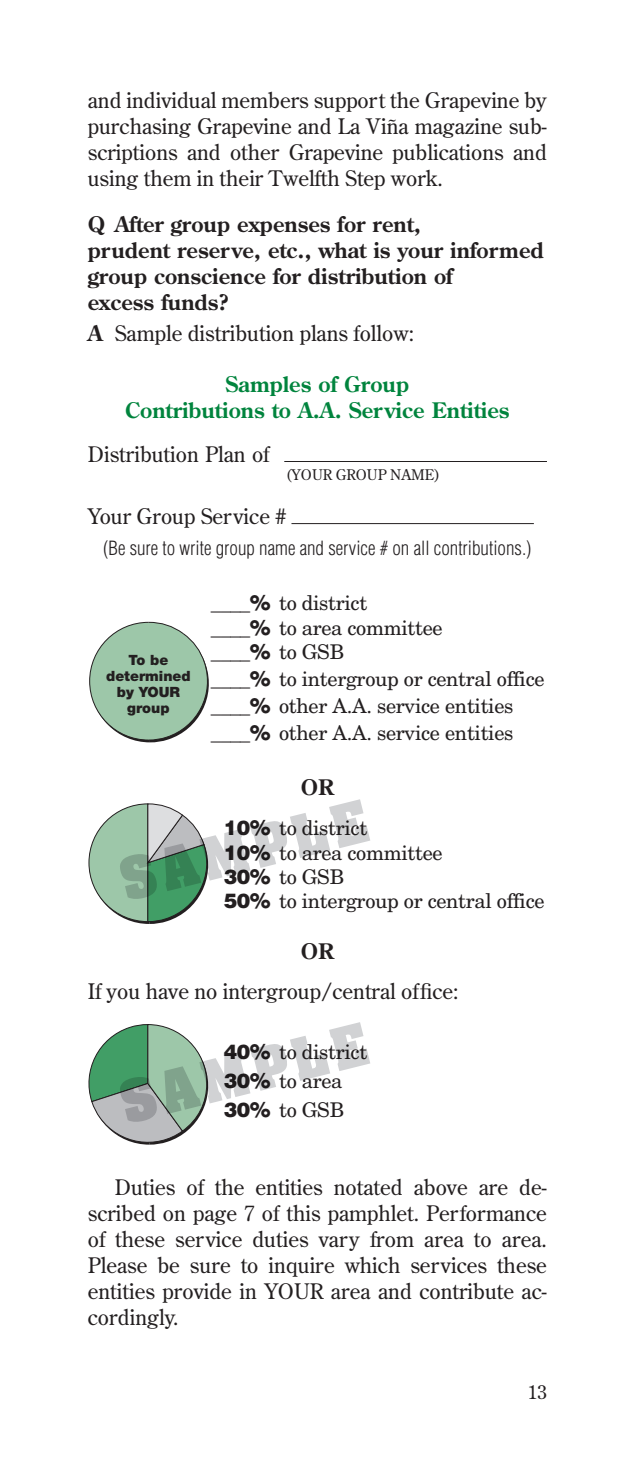
<style>
.page{position:relative;width:628px;height:1458px;background:#fff}
.page>*{position:absolute;margin:0;border:0;box-sizing:border-box;transform-origin:0 0}
.t1{font:21.38px/26.1px "Century Old Style Std";color:#231f20;text-align:justify}
.t2{font:700 21.38px/26.1px "Century Old Style Std";color:#231f20}
.t3{font:700 21.38px/26.1px "Century Old Style Std";color:#00843d;text-align:center}
.t4{font:20.25px/24.3px "New Century Schlbk LT Std";letter-spacing:-.015em;color:#231f20}
.t5{font:900 20.25px "Helvetica LT Std";color:#231f20}
.t6{font:300 condensed 19.12px "Helvetica LT Std";color:#231f20}
.t7{font:19.12px "Century Old Style Std";color:#231f20}
.t8{font:14.62px "Century Old Style Std";color:#231f20}
.t9{font:900 14.17px/15.8px "Helvetica Neue LT Std";color:#231f20;text-align:center}
.s1{font-weight:700}
.s2{font-family:"Helvetica LT Std";font-weight:900}
.s3{font-family:"New Century Schlbk LT Std";font-weight:400}
</style>
<div class="page">
<hr style="left:284px;top:461px;width:263px;height:1px;background:#231f20">
<hr style="left:291px;top:523px;width:243px;height:1px;background:#231f20">
<svg style="left:89px;top:622px;width:120px;height:120px"></svg>
<svg style="left:88px;top:799px;width:282px;height:125px"></svg>
<svg style="left:88px;top:1022px;width:282px;height:123px"></svg>
<p class="t1" style="left:88px;top:86px;width:461px">and individual members support the Grapevine by purchasing Grapevine and La Viña magazine sub&shy;scriptions and other Grapevine publications and using them in their Twelfth Step work.</p>
<p class="t2" style="left:88px;top:211px;width:457px">Q After group expenses for rent,<br>prudent reserve, etc., what is your informed group conscience for distribution of<br>excess funds?</p>
<p class="t1" style="left:88px;top:320px;width:328px"><span class="s1">A</span> Sample distribution plans follow:</p>
<p class="t3" style="left:125px;top:371px;width:386px">Samples of Group<br>Contributions to A.A. Service Entities</p>
<p class="t1" style="left:88px;top:441px;width:183px">Distribution Plan of</p>
<p class="t8" style="left:286px;top:465px;width:156px">(YOUR GROUP NAME)</p>
<p class="t1" style="left:88px;top:503px;width:200px">Your Group Service #</p>
<p class="t6" style="left:103px;top:536px;width:430px">(Be sure to write group name and service # on all contributions.)</p>
<p class="t4" style="left:211px;top:591px;width:233px"><span class="s2">____%</span> to district<br><span class="s2">____%</span> to area committee</p>
<p class="t5" style="left:211px;top:638px;width:135px">____% <span class="s3">to GSB</span></p>
<p class="t4" style="left:211px;top:665px;width:335px;line-height:27px"><span class="s2">____%</span> to intergroup or central office <span class="s2">____%</span> other A.A. service entities <span class="s2">____%</span> other A.A. service entities</p>
<p class="t2" style="left:301px;top:774px;width:34px">OR</p>
<p class="t4" style="left:224px;top:816px;width:322px"><span class="s2">10%</span> to district<br><span class="s2">10%</span> to area committee<br><span class="s2">30%</span> to GSB<br><span class="s2">50%</span> to intergroup or central office</p>
<p class="t2" style="left:301px;top:938px;width:34px">OR</p>
<p class="t1" style="left:88px;top:978px;width:372px">If you have no intergroup/central office:</p>
<p class="t9" style="left:106px;top:652px;width:86px">To be determined by YOUR group</p>
<p class="t4" style="left:224px;top:1037px;width:145px;line-height:28.8px"><span class="s2">40%</span> to district<br><span class="s2">30%</span> to area<br><span class="s2">30%</span> to GSB</p>
<p class="t1" style="left:88px;top:1173px;width:461px;text-indent:27px">Duties of the entities notated above are de&shy;scribed on page 7 of this pamphlet. Performance of these service duties vary from area to area.<br>Please be sure to inquire which services these entities provide in YOUR area and contribute ac&shy;cordingly.</p>
<p class="t7" style="left:528px;top:1380px;width:21px">13</p>
</div>
